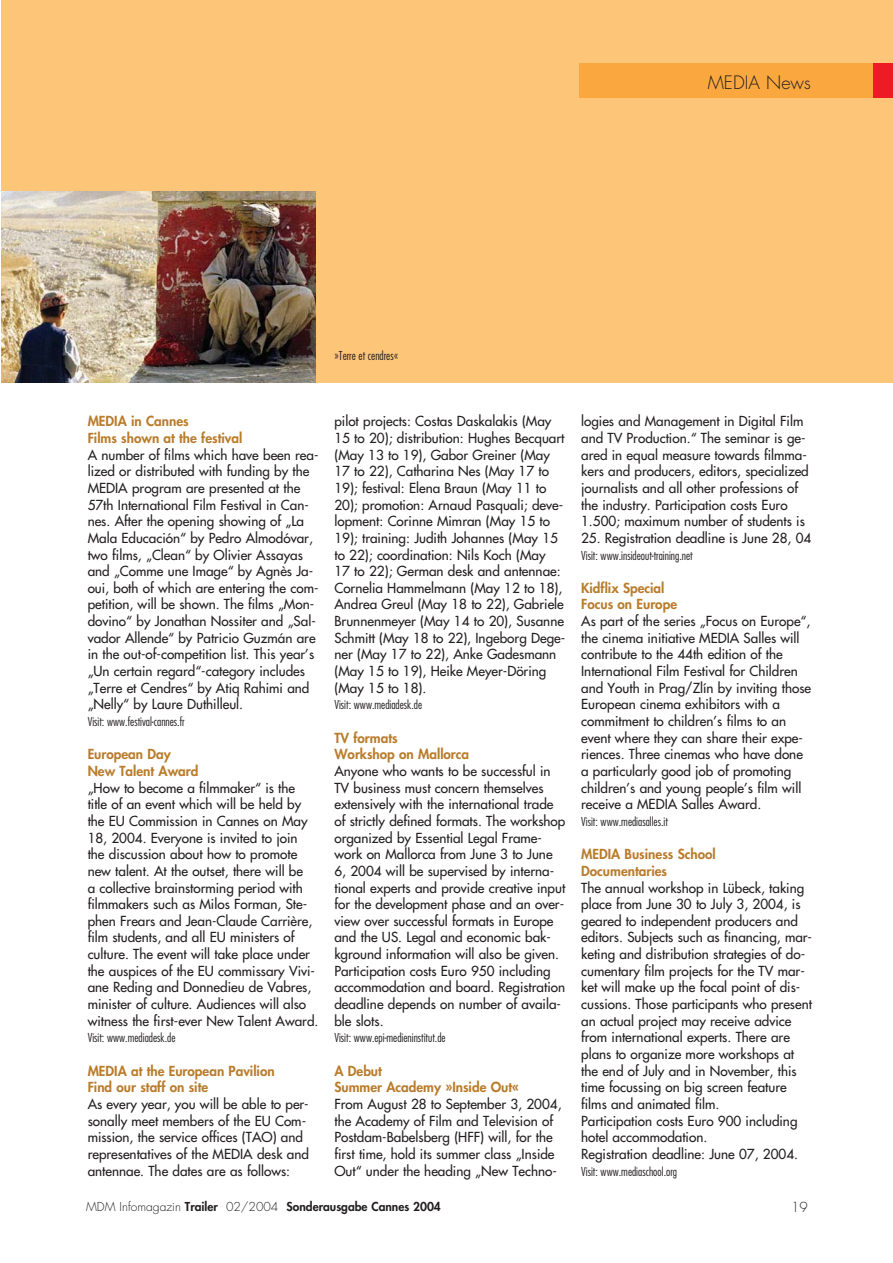
<style>
.page{position:relative;width:893px;height:1263px;background:#fff}
.page>*{position:absolute;margin:0;border:0;box-sizing:border-box;transform-origin:0 0}
.t1{font:300 18px "Futura";color:#231f20}
.t2{font:13.5px/16.6px "Futura";color:#231f20}
.t3{font:800 13.5px/16.6px "Futura";color:#b97c2c}
.t4{font:300 13.5px "Futura";color:#231f20}
.t5{font:300 condensed 12px "Futura";color:#231f20}
.t6{font:800 12px "Futura";color:#231f20}
.s1{font-weight:300}
</style>
<div class="page">
<div style="left:1px;top:0;width:891px;height:383px;background:#fdc578"></div>
<img style="left:1px;top:191px;width:315px;height:192px">
<div style="left:579px;top:64px;width:313px;height:34px;background:#faa73f"></div>
<div style="left:873px;top:64px;width:19px;height:34px;background:#ed1c24"></div>
<h1 class="t1" style="left:707px;top:74px;width:105px">MEDIA News</h1>
<p class="t5" style="left:334px;top:350px;width:65px">»Terre et cendres«</p>
<p class="t3" style="left:88px;top:414px;width:156px">MEDIA in Cannes<br>Films shown at the festival</p>
<p class="t2" style="left:88px;top:447px;width:232px">A number of films which have been rea&shy;lized or distributed with funding by the MEDIA program are presented at the 57th International Film Festival in Can&shy;nes. After the opening showing of „La Mala Educación“ by Pedro Almodóvar, two films, „Clean“ by Olivier Assayas and „Comme une Image“ by Agnès Ja&shy;oui, both of which are entering the com&shy;petition, will be shown. The films „Mon&shy;dovino“ by Jonathan Nossiter and „Sal&shy;vador Allende“ by Patricio Guzmán are in the out-of-competition list. This year’s „Un certain regard“-category includes „Terre et Cendres“ by Atiq Rahimi and „Nelly“ by Laure Duthilleul.</p>
<p class="t5" style="left:88px;top:716px;width:99px">Visit: www.festival-cannes.fr</p>
<p class="t3" style="left:88px;top:747px;width:112px">European Day<br>New Talent Award</p>
<p class="t2" style="left:88px;top:780px;width:232px">„How to become a filmmaker“ is the<br>title of an event which will be held by the EU Commission in Cannes on May 18, 2004. Everyone is invited to join<br>the discussion about how to promote new talent. At the outset, there will be<br>a collective brainstorming period with filmmakers such as Milos Forman, Ste&shy;phen Frears and Jean-Claude Carrière, film students, and all EU ministers of culture. The event will take place under the auspices of the EU commissary Vivi&shy;ane Reding and Donnedieu de Vabres, minister of culture. Audiences will also witness the first-ever New Talent Award.</p>
<p class="t5" style="left:88px;top:1033px;width:89px">Visit: www.mediadesk.de</p>
<p class="t3" style="left:88px;top:1063px;width:188px">MEDIA at the European Pavilion<br>Find our staff on site</p>
<p class="t2" style="left:88px;top:1097px;width:223px">As every year, you will be able to per&shy;sonally meet members of the EU Com&shy;mission, the service offices (TAO) and representatives of the MEDIA desk and antennae. The dates are as follows:</p>
<p class="t2" style="left:334px;top:414px;width:232px">pilot projects: Costas Daskalakis (May 15 to 20); distribution: Hughes Becquart (May 13 to 19), Gabor Greiner (May 17 to 22), Catharina Nes (May 17 to 19); festival: Elena Braun (May 11 to 20); promotion: Arnaud Pasquali; deve&shy;lopment: Corinne Mimran (May 15 to 19); training: Judith Johannes (May 15 to 22); coordination: Nils Koch (May<br>17 to 22); German desk and antennae:<br>Cornelia Hammelmann (May 12 to 18), Andrea Greul (May 18 to 22), Gabriele Brunnenmeyer (May 14 to 20), Susanne Schmitt (May 18 to 22), Ingeborg Dege&shy;ner (May 17 to 22), Anke Gadesmann (May 15 to 19), Heike Meyer-Döring (May 15 to 18).</p>
<p class="t5" style="left:334px;top:700px;width:89px">Visit: www.mediadesk.de</p>
<p class="t3" style="left:334px;top:730px;width:136px">TV formats<br>Workshop on Mallorca</p>
<p class="t2" style="left:334px;top:764px;width:232px">Anyone who wants to be successful in TV business must concern themselves extensively with the international trade of strictly defined formats. The workshop organized by Essential Legal Frame&shy;work on Mallorca from June 3 to June 6, 2004 will be supervised by interna&shy;tional experts and provide creative input for the development phase and an over&shy;view over successful formats in Europe and the US. Legal and economic bak&shy;kground information will also be given.<br>Participation costs Euro 950 including accommodation and board. Registration deadline depends on number of availa&shy;ble slots.</p>
<p class="t5" style="left:334px;top:1033px;width:113px">Visit: www.epi-medieninstitut.de</p>
<p class="t3" style="left:334px;top:1063px;width:186px">A Debut<br>Summer Academy »Inside Out«</p>
<p class="t2" style="left:334px;top:1097px;width:229px">From August 28 to September 3, 2004, the Academy of Film and Television of Postdam-Babelsberg (HFF) will, for the first time, hold its summer class „Inside Out“ under the heading „New Techno-</p>
<p class="t2" style="left:581px;top:414px;width:229px">logies and Management in Digital Film and TV Production.“ The seminar is ge&shy;ared in equal measure towards filmma&shy;kers and producers, editors, specialized journalists and all other professions of the industry. Participation costs Euro 1.500; maximum number of students is</p>
<p class="t2" style="left:581px;top:530px;width:232px">25. Registration deadline is June 28, 04</p>
<p class="t5" style="left:581px;top:550px;width:113px">Visit: www.insideout-training.net</p>
<p class="t3" style="left:581px;top:581px;width:97px">Kidflix Special<br>Focus on Europe</p>
<p class="t2" style="left:581px;top:614px;width:231px">As part of the series „Focus on Europe“, the cinema initiative MEDIA Salles will contribute to the 44th edition of the International Film Festival for Children and Youth in Prag/Zlín by inviting those European cinema exhibitors with a commitment to children’s films to an event where they can share their expe&shy;riences. Three cinemas who have done a particularly good job of promoting children’s and young people’s film will receive a MEDIA Salles Award.</p>
<p class="t5" style="left:581px;top:816px;width:88px">Visit: www.mediasalles.it</p>
<p class="t3" style="left:581px;top:847px;width:136px">MEDIA Business School<br>Documentaries</p>
<p class="t2" style="left:581px;top:880px;width:232px">The annual workshop in Lübeck, taking place from June 30 to July 3, 2004, is geared to independent producers and editors. Subjects such as financing, mar&shy;keting and distribution strategies of do&shy;cumentary film projects for the TV mar&shy;ket will make up the focal point of dis&shy;cussions. Those participants who present an actual project may receive advice from international experts. There are plans to organize more workshops at the end of July and in November, this time focussing on big screen feature films and animated film.<br>Participation costs Euro 900 including hotel accommodation.<br>Registration deadline: June 07, 2004.</p>
<p class="t5" style="left:581px;top:1166px;width:97px">Visit: www.mediaschool.org</p>
<p class="t6" style="left:86px;top:1201px;width:356px"><span class="s1">MDM Infomagazin</span> Trailer <span class="s1">02/2004</span> Sonderausgabe Cannes 2004</p>
<p class="t4" style="left:791px;top:1201px;width:18px">19</p>
</div>
